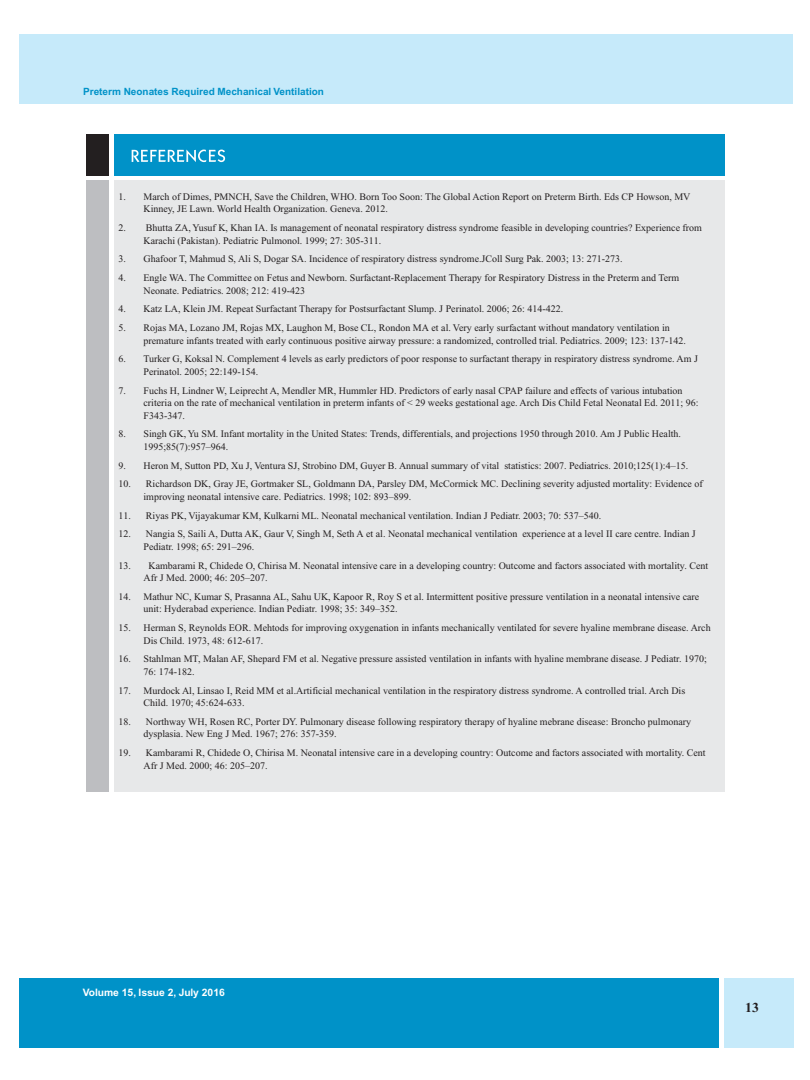
<style>
.page{position:relative;width:810px;height:1080px;background:#fff}
.page>*{position:absolute;margin:0;border:0;box-sizing:border-box;transform-origin:0 0}
.t1{font:700 13.75px "Times New Roman";color:#231f20}
.t2{font:700 10.25px "Helvetica";color:#fff}
.t3{font:10px/12.5px "Times New Roman";color:#231f20}
.t4{font:700 10px "Helvetica";color:#0092c8}
</style>
<div class="page">
<div style="left:19px;top:35px;width:774px;height:69px;background:#c6eafa"></div>
<div style="left:19px;top:979px;width:699px;height:69px;background:#0092c8"></div>
<div style="left:724px;top:979px;width:69px;height:69px;background:#c6eafa"></div>
<div style="left:86px;top:134px;width:23px;height:42px;background:#231f20"></div>
<div style="left:114px;top:181px;width:610px;height:611px;background:#e7e8e9"></div>
<div style="left:86px;top:181px;width:23px;height:611px;background:#bdbec1"></div>
<div style="left:114px;top:134px;width:610px;height:42px;background:#0092c8"></div>
<svg style="left:132px;top:150px;width:93px;height:12px"></svg>
<p class="t4" style="left:83px;top:85px;width:242px">Preterm Neonates Required Mechanical Ventilation</p>
<p class="t3" style="left:143px;top:191px;width:549px;text-indent:-25px">1. March of Dimes, PMNCH, Save the Children, WHO. Born Too Soon: The Global Action Report on Preterm Birth. Eds CP Howson, MV<br>Kinney, JE Lawn. World Health Organization. Geneva. 2012.</p>
<p class="t3" style="left:143px;top:222px;width:560px;text-indent:-25px">2. Bhutta ZA, Yusuf K, Khan IA. Is management of neonatal respiratory distress syndrome feasible in developing countries? Experience from<br>Karachi (Pakistan). Pediatric Pulmonol. 1999; 27: 305-311.</p>
<p class="t3" style="left:118px;top:253px;width:506px">3. Ghafoor T, Mahmud S, Ali S, Dogar SA. Incidence of respiratory distress syndrome.JColl Surg Pak. 2003; 13: 271-273.</p>
<p class="t3" style="left:143px;top:272px;width:537px;text-indent:-25px">4. Engle WA. The Committee on Fetus and Newborn. Surfactant-Replacement Therapy for Respiratory Distress in the Preterm and Term<br>Neonate. Pediatrics. 2008; 212: 419-423</p>
<p class="t3" style="left:118px;top:303px;width:446px">4. Katz LA, Klein JM. Repeat Surfactant Therapy for Postsurfactant Slump. J Perinatol. 2006; 26: 414-422.</p>
<p class="t3" style="left:143px;top:322px;width:544px;text-indent:-25px">5. Rojas MA, Lozano JM, Rojas MX, Laughon M, Bose CL, Rondon MA et al. Very early surfactant without mandatory ventilation in premature infants treated with early continuous positive airway pressure: a randomized, controlled trial. Pediatrics. 2009; 123: 137-142.</p>
<p class="t3" style="left:143px;top:353px;width:556px;text-indent:-25px">6. Turker G, Koksal N. Complement 4 levels as early predictors of poor response to surfactant therapy in respiratory distress syndrome. Am J<br>Perinatol. 2005; 22:149-154.</p>
<p class="t3" style="left:143px;top:384px;width:557px;text-indent:-25px">7. Fuchs H, Lindner W, Leiprecht A, Mendler MR, Hummler HD. Predictors of early nasal CPAP failure and effects of various intubation criteria on the rate of mechanical ventilation in preterm infants of &lt; 29 weeks gestational age. Arch Dis Child Fetal Neonatal Ed. 2011; 96:<br>F343-347.</p>
<p class="t3" style="left:143px;top:428px;width:539px;text-indent:-25px">8. Singh GK, Yu SM. Infant mortality in the United States: Trends, differentials, and projections 1950 through 2010. Am J Public Health.<br>1995;85(7):957–964.</p>
<p class="t3" style="left:118px;top:459px;width:571px">9. Heron M, Sutton PD, Xu J, Ventura SJ, Strobino DM, Guyer B. Annual summary of vital statistics: 2007. Pediatrics. 2010;125(1):4–15.</p>
<p class="t3" style="left:143px;top:478px;width:561px;text-indent:-25px">10. Richardson DK, Gray JE, Gortmaker SL, Goldmann DA, Parsley DM, McCormick MC. Declining severity adjusted mortality: Evidence of improving neonatal intensive care. Pediatrics. 1998; 102: 893–899.</p>
<p class="t3" style="left:118px;top:509px;width:484px">11. Riyas PK, Vijayakumar KM, Kulkarni ML. Neonatal mechanical ventilation. Indian J Pediatr. 2003; 70: 537–540.</p>
<p class="t3" style="left:143px;top:528px;width:554px;text-indent:-25px">12. Nangia S, Saili A, Dutta AK, Gaur V, Singh M, Seth A et al. Neonatal mechanical ventilation experience at a level II care centre. Indian J<br>Pediatr. 1998; 65: 291–296.</p>
<p class="t3" style="left:143px;top:559px;width:566px;text-indent:-25px">13. Kambarami R, Chidede O, Chirisa M. Neonatal intensive care in a developing country: Outcome and factors associated with mortality. Cent<br>Afr J Med. 2000; 46: 205–207.</p>
<p class="t3" style="left:143px;top:591px;width:557px;text-indent:-25px">14. Mathur NC, Kumar S, Prasanna AL, Sahu UK, Kapoor R, Roy S et al. Intermittent positive pressure ventilation in a neonatal intensive care unit: Hyderabad experience. Indian Pediatr. 1998; 35: 349–352.</p>
<p class="t3" style="left:143px;top:622px;width:569px;text-indent:-25px">15. Herman S, Reynolds EOR. Mehtods for improving oxygenation in infants mechanically ventilated for severe hyaline membrane disease. Arch<br>Dis Child. 1973, 48: 612-617.</p>
<p class="t3" style="left:143px;top:653px;width:565px;text-indent:-25px">16. Stahlman MT, Malan AF, Shepard FM et al. Negative pressure assisted ventilation in infants with hyaline membrane disease. J Pediatr. 1970;<br>76: 174-182.</p>
<p class="t3" style="left:143px;top:684px;width:543px;text-indent:-25px">17. Murdock Al, Linsao I, Reid MM et al.Artificial mechanical ventilation in the respiratory distress syndrome. A controlled trial. Arch Dis<br>Child. 1970; 45:624-633.</p>
<p class="t3" style="left:143px;top:716px;width:549px;text-indent:-25px">18. Northway WH, Rosen RC, Porter DY. Pulmonary disease following respiratory therapy of hyaline mebrane disease: Broncho pulmonary dysplasia. New Eng J Med. 1967; 276: 357-359.</p>
<p class="t3" style="left:143px;top:747px;width:564px;text-indent:-25px">19. Kambarami R, Chidede O, Chirisa M. Neonatal intensive care in a developing country: Outcome and factors associated with mortality. Cent<br>Afr J Med. 2000; 46: 205–207.</p>
<p class="t2" style="left:83px;top:986px;width:143px">Volume 15, Issue 2, July 2016</p>
<h1 class="t1" style="left:745px;top:1000px;width:15px">13</h1>
</div>
